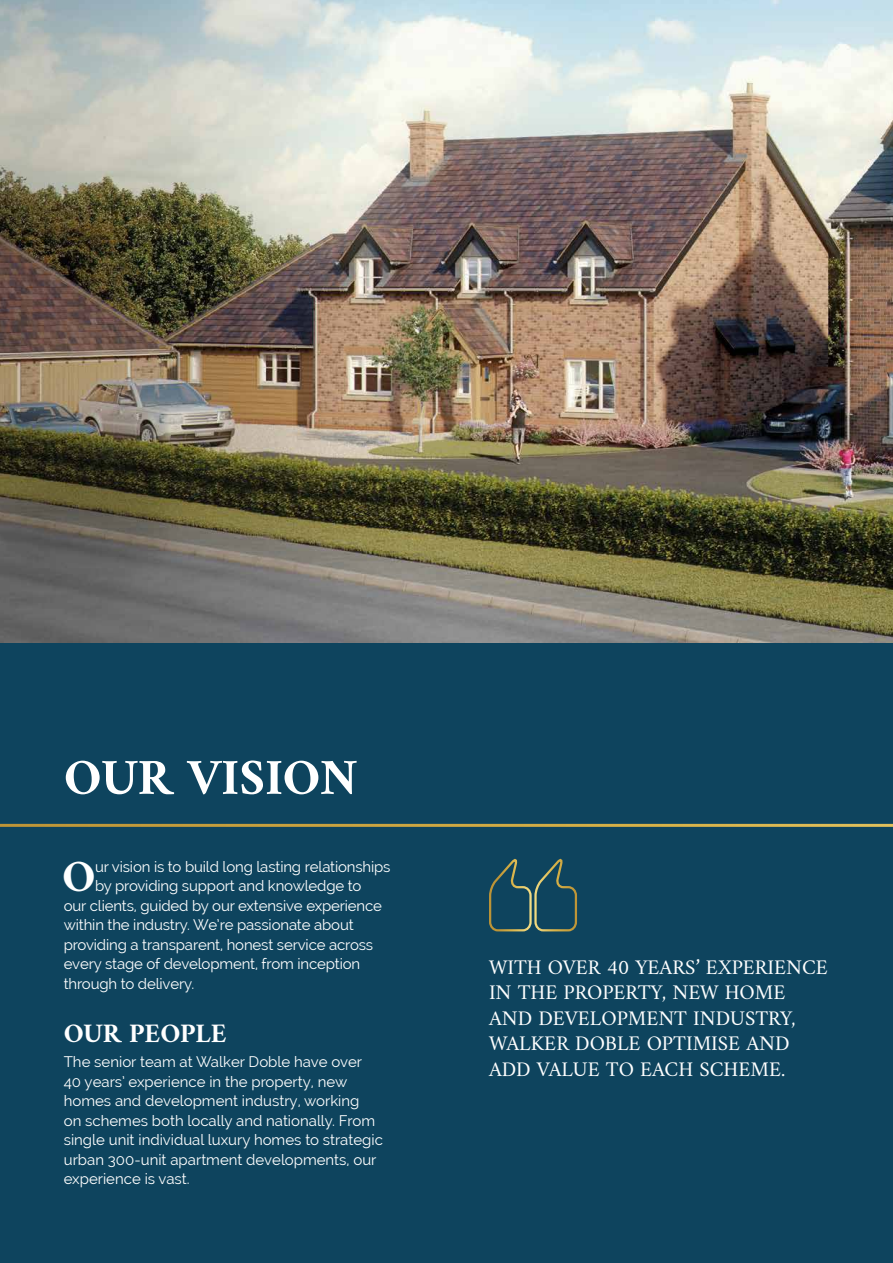
<style>
.page{position:relative;width:893px;height:1263px;background:#fff}
.page>*{position:absolute;margin:0;border:0;box-sizing:border-box;transform-origin:0 0}
.t1{font:700 51px "Amiri";color:#fff}
.t2{font:700 45.15px "Amiri";color:#fff}
.t3{font:700 27px "Amiri";color:#fff}
.t4{font:21px/25.5px "Amiri";color:#fff}
.t5{font:15px/19.5px "Raleway";letter-spacing:-.01em;color:#fff}
</style>
<div class="page">
<img style="left:0;top:0;width:893px;height:643px">
<div style="left:0;top:643px;width:893px;height:620px;background:#0e445e"></div>
<hr style="left:0;top:824px;width:893px;height:3px;background:#fff">
<svg style="left:489px;top:858px;width:88px;height:74px"></svg>
<h1 class="t1" style="left:64px;top:746px;width:295px">OUR VISION</h1>
<h2 class="t2" style="left:62px;top:849px;width:35px">O</h2>
<p class="t5" style="left:95px;top:857px;width:297px">ur vision is to build long lasting relationships</p>
<p class="t5" style="left:95px;top:876px;width:268px">by providing support and knowledge to</p>
<p class="t5" style="left:64px;top:896px;width:320px">our clients, guided by our extensive experience</p>
<p class="t5" style="left:64px;top:915px;width:291px">within the industry. We’re passionate about</p>
<p class="t5" style="left:64px;top:935px;width:311px">providing a transparent, honest service across</p>
<p class="t5" style="left:64px;top:954px;width:298px">every stage of development, from inception</p>
<p class="t5" style="left:64px;top:974px;width:132px">through to delivery.</p>
<h3 class="t3" style="left:64px;top:1016px;width:164px">OUR PEOPLE</h3>
<p class="t5" style="left:64px;top:1052px;width:321px">The senior team at Walker Doble have over 40 years’ experience in the property, new homes and development industry, working<br>on schemes both locally and nationally. From single unit individual luxury homes to strategic urban 300-unit apartment developments, our experience is vast.</p>
<h3 class="t4" style="left:489px;top:954px;width:340px">WITH OVER 40 YEARS’ EXPERIENCE<br>IN THE PROPERTY, NEW HOME<br>AND DEVELOPMENT INDUSTRY,<br>WALKER DOBLE OPTIMISE AND<br>ADD VALUE TO EACH SCHEME.</h3>
</div>
